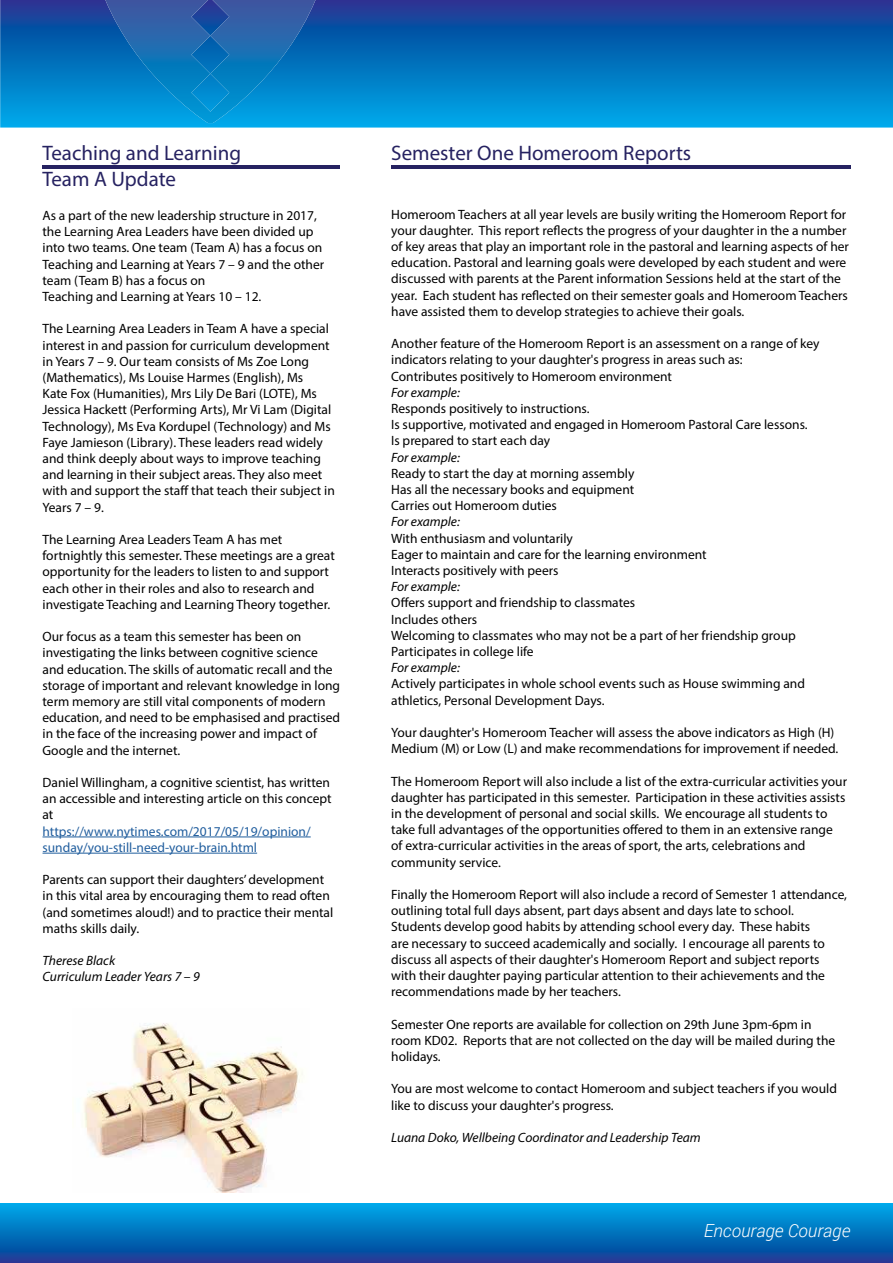
<style>
.page{position:relative;width:893px;height:1263px;background:#fff}
.page>*{position:absolute;margin:0;border:0;box-sizing:border-box;transform-origin:0 0}
.t1{font:21px/25.2px "Myriad Pro";color:#262261}
.t2{font:italic 300 18px "Roboto";color:#fff}
.t3{font:13.5px/16.2px "Myriad Pro";color:#000}
.t4{font:italic 13.5px/16.2px "Myriad Pro";color:#000}
.t5{font:13.5px/16.2px "Myriad Pro";color:#215e9e}
</style>
<div class="page">
<svg style="left:0;top:0;width:893px;height:128px;background:#0771bd"></svg>
<svg style="left:105px;top:0;width:210px;height:123px;background:#1276bc"></svg>
<svg style="left:0;top:1203px;width:893px;height:60px;background:#0571bd"></svg>
<hr style="left:391px;top:165px;width:459px;height:3px;background:#262261">
<hr style="left:43px;top:837px;width:268px;height:1px;background:#215e9e">
<hr style="left:43px;top:853px;width:214px;height:1px;background:#215e9e">
<hr style="left:43px;top:165px;width:297px;height:3px;background:#262261">
<img style="left:83px;top:1023px;width:220px;height:170px">
<h1 class="t1" style="left:43px;top:140px;width:200px">Teaching and Learning<br>Team A Update</h1>
<p class="t3" style="left:43px;top:207px;width:283px">As a part of the new leadership structure in 2017, the Learning Area Leaders have been divided up into two teams. One team (Team A) has a focus on Teaching and Learning at Years 7 – 9 and the other team (Team B) has a focus on<br>Teaching and Learning at Years 10 – 12.</p>
<p class="t3" style="left:43px;top:320px;width:294px">The Learning Area Leaders in Team A have a special interest in and passion for curriculum development in Years 7 – 9. Our team consists of Ms Zoe Long (Mathematics), Ms Louise Harmes (English), Ms<br>Kate Fox (Humanities), Mrs Lily De Bari (LOTE), Ms Jessica Hackett (Performing Arts), Mr Vi Lam (Digital Technology), Ms Eva Kordupel (Technology) and Ms Faye Jamieson (Library). These leaders read widely and think deeply about ways to improve teaching and learning in their subject areas. They also meet with and support the staff that teach their subject in Years 7 – 9.</p>
<p class="t3" style="left:43px;top:531px;width:294px">The Learning Area Leaders Team A has met fortnightly this semester. These meetings are a great opportunity for the leaders to listen to and support each other in their roles and also to research and investigate Teaching and Learning Theory together.</p>
<p class="t3" style="left:43px;top:628px;width:299px">Our focus as a team this semester has been on investigating the links between cognitive science and education. The skills of automatic recall and the storage of important and relevant knowledge in long term memory are still vital components of modern education, and need to be emphasised and practised in the face of the increasing power and impact of Google and the internet.</p>
<p class="t3" style="left:43px;top:774px;width:291px">Daniel Willingham, a cognitive scientist, has written an accessible and interesting article on this concept at</p>
<p class="t5" style="left:43px;top:823px;width:270px">https://www.nytimes.com/2017/05/19/opinion/ sunday/you-still-need-your-brain.html</p>
<p class="t3" style="left:43px;top:871px;width:292px">Parents can support their daughters’ development in this vital area by encouraging them to read often (and sometimes aloud!) and to practice their mental maths skills daily.</p>
<p class="t4" style="left:43px;top:952px;width:159px">Therese Black<br>Curriculum Leader Years 7 – 9</p>
<h1 class="t1" style="left:391px;top:140px;width:302px">Semester One Homeroom Reports</h1>
<p class="t3" style="left:391px;top:206px;width:459px">Homeroom Teachers at all year levels are busily writing the Homeroom Report for your daughter. This report reflects the progress of your daughter in the a number of key areas that play an important role in the pastoral and learning aspects of her education. Pastoral and learning goals were developed by each student and were discussed with parents at the Parent information Sessions held at the start of the year. Each student has reflected on their semester goals and Homeroom Teachers have assisted them to develop strategies to achieve their goals.</p>
<p class="t3" style="left:391px;top:335px;width:430px">Another feature of the Homeroom Report is an assessment on a range of key indicators relating to your daughter's progress in areas such as:<br>Contributes positively to Homeroom environment</p>
<p class="t4" style="left:391px;top:384px;width:70px">For example:</p>
<p class="t3" style="left:391px;top:400px;width:418px">Responds positively to instructions.<br>Is supportive, motivated and engaged in Homeroom Pastoral Care lessons.<br>Is prepared to start each day</p>
<p class="t4" style="left:391px;top:449px;width:70px">For example:</p>
<p class="t3" style="left:391px;top:465px;width:245px;text-align:justify">Ready to start the day at morning assembly Has all the necessary books and equipment Carries out Homeroom duties</p>
<p class="t4" style="left:391px;top:513px;width:70px">For example:</p>
<p class="t3" style="left:391px;top:530px;width:317px">With enthusiasm and voluntarily<br>Eager to maintain and care for the learning environment<br>Interacts positively with peers</p>
<p class="t4" style="left:391px;top:578px;width:70px">For example:</p>
<p class="t3" style="left:391px;top:594px;width:406px">Offers support and friendship to classmates<br>Includes others<br>Welcoming to classmates who may not be a part of her friendship group Participates in college life</p>
<p class="t4" style="left:391px;top:659px;width:70px">For example:</p>
<p class="t3" style="left:391px;top:675px;width:415px">Actively participates in whole school events such as House swimming and athletics, Personal Development Days.</p>
<p class="t3" style="left:391px;top:724px;width:449px">Your daughter's Homeroom Teacher will assess the above indicators as High (H)<br>Medium (M) or Low (L) and make recommendations for improvement if needed.</p>
<p class="t3" style="left:391px;top:773px;width:457px">The Homeroom Report will also include a list of the extra-curricular activities your daughter has participated in this semester. Participation in these activities assists in the development of personal and social skills. We encourage all students to take full advantages of the opportunities offered to them in an extensive range of extra-curricular activities in the areas of sport, the arts, celebrations and community service.</p>
<p class="t3" style="left:391px;top:886px;width:457px">Finally the Homeroom Report will also include a record of Semester 1 attendance, outlining total full days absent, part days absent and days late to school.<br>Students develop good habits by attending school every day. These habits<br>are necessary to succeed academically and socially. I encourage all parents to discuss all aspects of their daughter's Homeroom Report and subject reports with their daughter paying particular attention to their achievements and the recommendations made by her teachers.</p>
<p class="t3" style="left:391px;top:1016px;width:446px">Semester One reports are available for collection on 29th June 3pm-6pm in room KD02. Reports that are not collected on the day will be mailed during the holidays.</p>
<p class="t3" style="left:391px;top:1080px;width:447px">You are most welcome to contact Homeroom and subject teachers if you would like to discuss your daughter's progress.</p>
<p class="t4" style="left:391px;top:1129px;width:311px">Luana Doko, Wellbeing Coordinator and Leadership Team</p>
<h2 class="t2" style="left:704px;top:1218px;width:148px">Encourage Courage</h2>
</div>
